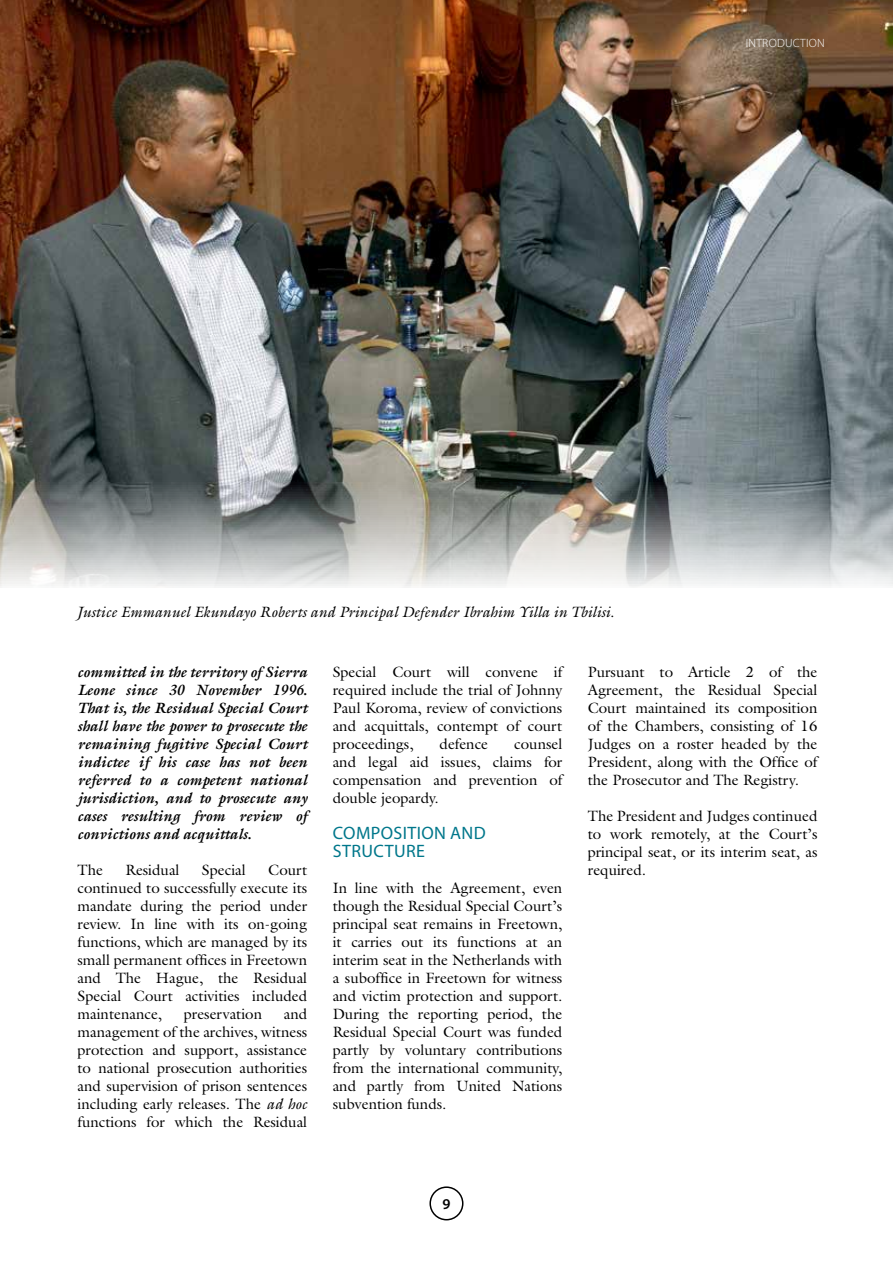
<style>
.page{position:relative;width:893px;height:1263px;background:#fff}
.page>*{position:absolute;margin:0;border:0;box-sizing:border-box;transform-origin:0 0}
.t1{font:18px/18px "Myriad Pro";letter-spacing:.02em;color:#00778b}
.t2{font:15px/18px "Galliard Std";color:#000;text-align:justify}
.t3{font:italic 700 15px/18px "Galliard Std";color:#000;text-align:justify}
.t4{font:italic 15px "Galliard Std";color:#000}
.t5{font:600 15px "Myriad Pro";color:#000}
.t6{font:300 12px "Myriad Pro";letter-spacing:.02em;color:#fff}
.s1{font-style:italic}
</style>
<div class="page">
<div style="left:429px;top:1186px;width:34px;height:34px;border:2px solid #000;border-radius:50%"></div>
<img style="left:0;top:0;width:893px;height:588px">
<p class="t6" style="left:746px;top:36px;width:81px">INTRODUCTION</p>
<p class="t4" style="left:77px;top:602px;width:539px">Justice Emmanuel Ekundayo Roberts and Principal Defender Ibrahim Yilla in Tbilisi.</p>
<p class="t3" style="left:78px;top:663px;width:231px">committed in the territory of Sierra Leone since 30 November 1996.<br>That is, the Residual Special Court shall have the power to prosecute the remaining fugitive Special Court indictee if his case has not been referred to a competent national jurisdiction, and to prosecute any cases resulting from review of convictions and acquittals.</p>
<p class="t2" style="left:78px;top:860px;width:27px">The</p>
<p class="t2" style="left:126px;top:860px;width:55px">Residual</p>
<p class="t2" style="left:202px;top:860px;width:45px">Special</p>
<p class="t2" style="left:78px;top:860px;width:231px;text-indent:191px">Court continued to successfully execute its mandate during the period under review. In line with its on-going functions, which are managed by its small permanent offices in Freetown and The Hague, the Residual Special Court activities included maintenance,</p>
<p class="t2" style="left:78px;top:1004px;width:231px;text-indent:206px">and management of the archives, witness protection and support, assistance to national prosecution authorities and supervision of prison sentences including early releases. The <span class="s1">ad hoc </span>functions for which the Residual</p>
<p class="t2" style="left:184px;top:1004px;width:80px">preservation</p>
<p class="t2" style="left:333px;top:662px;width:231px">Special Court will convene if required include the trial of Johnny Paul Koroma, review of convictions and acquittals, contempt of court proceedings,</p>
<p class="t2" style="left:333px;top:734px;width:231px;text-indent:182px">counsel and legal aid issues, claims for compensation and prevention of double jeopardy.</p>
<p class="t1" style="left:333px;top:823px;width:154px">COMPOSITION AND<br>STRUCTURE</p>
<p class="t2" style="left:333px;top:878px;width:231px">In line with the Agreement, even though the Residual Special Court’s principal seat remains in Freetown, it carries out its functions at an interim seat in the Netherlands with a suboffice in Freetown for witness and victim protection and support.<br>During the reporting period, the Residual Special Court was funded partly by voluntary contributions from the international community, and partly from United Nations subvention funds.</p>
<p class="t2" style="left:440px;top:734px;width:50px">defence</p>
<p class="t2" style="left:588px;top:662px;width:231px">Pursuant to Article 2 of the Agreement, the Residual Special Court maintained its composition of the Chambers, consisting of 16<br>Judges on a roster headed by the President, along with the Office of the Prosecutor and The Registry.</p>
<p class="t2" style="left:588px;top:806px;width:231px">The President and Judges continued to work remotely, at the Court’s principal seat, or its interim seat, as required.</p>
<p class="t5" style="left:442px;top:1194px;width:10px">9</p>
</div>
